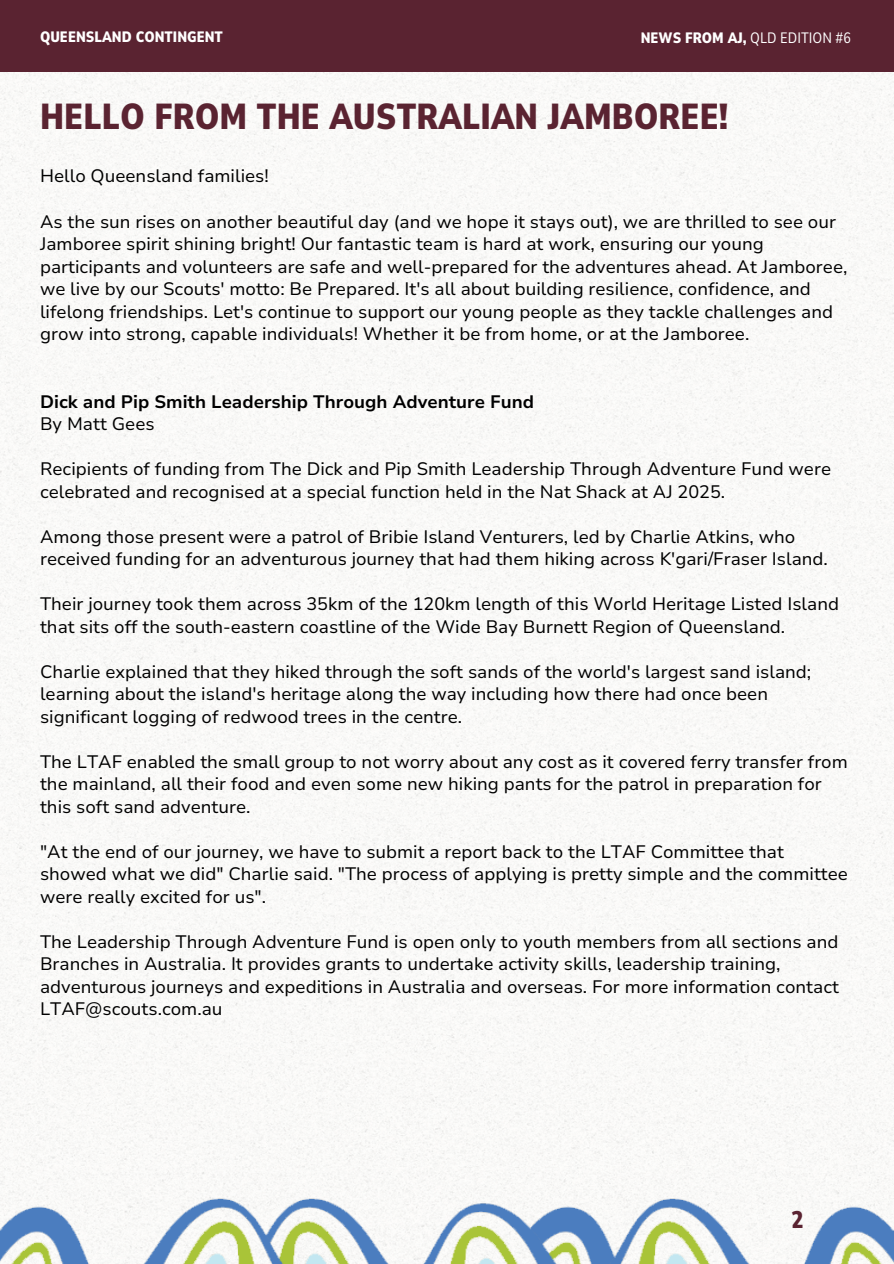
<style>
.page{position:relative;width:894px;height:1264px;background:#fff}
.page>*{position:absolute;margin:0;border:0;box-sizing:border-box;transform-origin:0 0}
.t1{font:900 36px "Nunito Sans 10 pt Condensed";color:#5a2331}
.t2{font:900 24px "Nunito Sans 10 pt Condensed";color:#5a2331}
.t3{font:18px/22.5px "Nunito Sans 10 pt";color:#000}
.t4{font:700 18px/22.5px "Nunito Sans 10 pt";color:#000}
.t5{font:15px "Nunito Sans 10 pt Condensed";color:#fff}
.t6{font:900 15px "Nunito Sans 10 pt Condensed";color:#fff}
.s1{font-weight:900}
.s2{font-weight:400}
</style>
<div class="page">
<img style="left:0;top:71px;width:893px;height:1105px">
<div style="left:0;top:0;width:893px;height:71px;background:#5a2331"></div>
<img style="left:0;top:1176px;width:893px;height:87px">
<h2 class="t6" style="left:40px;top:27px;width:184px">QUEENSLAND CONTINGENT</h2>
<p class="t5" style="left:640px;top:28px;width:211px"><span class="s1">NEWS FROM AJ,</span> QLD EDITION #6</p>
<h2 class="t1" style="left:40px;top:93px;width:689px">HELLO FROM THE AUSTRALIAN JAMBOREE!</h2>
<h3 class="t3" style="left:40px;top:165px;width:230px">Hello Queensland families!</h3>
<p class="t3" style="left:40px;top:210px;width:808px">As the sun rises on another beautiful day (and we hope it stays out), we are thrilled to see our Jamboree spirit shining bright! Our fantastic team is hard at work, ensuring our young participants and volunteers are safe and well-prepared for the adventures ahead. At Jamboree, we live by our Scouts' motto: Be Prepared. It's all about building resilience, confidence, and lifelong friendships. Let's continue to support our young people as they tackle challenges and grow into strong, capable individuals! Whether it be from home, or at the Jamboree.</p>
<h1 class="t4" style="left:40px;top:390px;width:495px">Dick and Pip Smith Leadership Through Adventure Fund<br><span class="s2">By Matt Gees</span></h1>
<h2 class="t3" style="left:40px;top:458px;width:792px">Recipients of funding from The Dick and Pip Smith Leadership Through Adventure Fund were celebrated and recognised at a special function held in the Nat Shack at AJ 2025.</h2>
<h2 class="t3" style="left:40px;top:525px;width:789px">Among those present were a patrol of Bribie Island Venturers, led by Charlie Atkins, who received funding for an adventurous journey that had them hiking across K'gari/Fraser Island.</h2>
<h2 class="t3" style="left:40px;top:593px;width:800px">Their journey took them across 35km of the 120km length of this World Heritage Listed Island that sits off the south-eastern coastline of the Wide Bay Burnett Region of Queensland.</h2>
<h2 class="t3" style="left:40px;top:660px;width:772px">Charlie explained that they hiked through the soft sands of the world's largest sand island; learning about the island's heritage along the way including how there had once been significant logging of redwood trees in the centre.</h2>
<h2 class="t3" style="left:40px;top:750px;width:809px">The LTAF enabled the small group to not worry about any cost as it covered ferry transfer from the mainland, all their food and even some new hiking pants for the patrol in preparation for this soft sand adventure.</h2>
<h2 class="t3" style="left:40px;top:840px;width:809px">"At the end of our journey, we have to submit a report back to the LTAF Committee that showed what we did" Charlie said. "The process of applying is pretty simple and the committee were really excited for us".</h2>
<h2 class="t3" style="left:40px;top:930px;width:800px">The Leadership Through Adventure Fund is open only to youth members from all sections and Branches in Australia. It provides grants to undertake activity skills, leadership training, adventurous journeys and expeditions in Australia and overseas. For more information contact LTAF@scouts.com.au</h2>
<h2 class="t2" style="left:791px;top:1203px;width:13px">2</h2>
</div>
